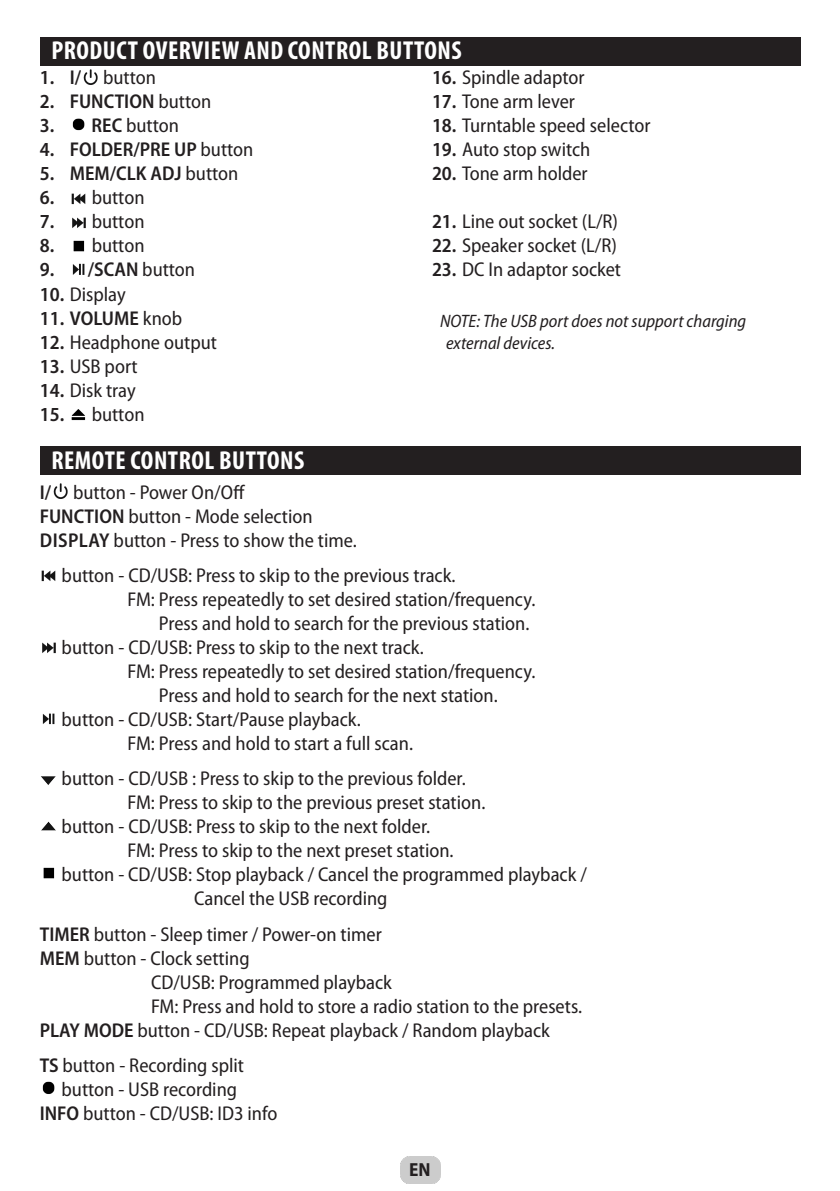
<style>
.page{position:relative;width:840px;height:1191px;background:#fff}
.page>*{position:absolute;margin:0;border:0;box-sizing:border-box;transform-origin:0 0}
.Nadpis{font:700 condensed 26px "Myriad Pro";letter-spacing:.02em;color:#fff}
.Text{font:semi-condensed 20px/24px "Myriad Pro";color:#231f20}
.t1{font:600 semi-condensed 20px "Myriad Pro";color:#231f20}
.t2{font:700 semi-condensed 19px "Myriad Pro";color:#231f20}
.Note{font:italic semi-condensed 18px/21.6px "Myriad Pro";color:#231f20}
.s1{font-weight:600}
.s2{font-weight:400}
</style>
<div class="page">
<img style="left:400px;top:1157px;width:40px;height:26px">
<div style="left:40px;top:37px;width:759px;height:29px;background:#231f20"></div>
<div style="left:40px;top:446px;width:759px;height:29px;background:#231f20"></div>
<img style="left:83px;top:69px;width:15px;height:16px">
<img style="left:72px;top:118px;width:13px;height:13px">
<img style="left:71px;top:193px;width:15px;height:12px">
<img style="left:72px;top:217px;width:14px;height:12px">
<img style="left:73px;top:240px;width:12px;height:12px">
<img style="left:72px;top:263px;width:13px;height:12px">
<img style="left:71px;top:409px;width:15px;height:12px">
<img style="left:53px;top:483px;width:15px;height:16px">
<img style="left:41px;top:570px;width:15px;height:12px">
<img style="left:42px;top:642px;width:14px;height:12px">
<img style="left:42px;top:713px;width:13px;height:12px">
<img style="left:41px;top:776px;width:15px;height:9px">
<img style="left:41px;top:821px;width:15px;height:10px">
<img style="left:43px;top:867px;width:12px;height:12px">
<img style="left:42px;top:1081px;width:13px;height:13px">
<p class="Nadpis" style="left:51px;top:34px;width:412px">PRODUCT OVERVIEW AND CONTROL BUTTONS</p>
<p class="Text" style="left:40px;top:65px;width:118px"><span class="s1">1. I/</span> button</p>
<p class="t1" style="left:40px;top:89px;width:173px">2. FUNCTION <span class="s2">button</span></p>
<p class="Text" style="left:40px;top:113px;width:141px"><span class="s1">3. REC</span> button</p>
<p class="t1" style="left:40px;top:137px;width:215px">4. FOLDER/PRE UP <span class="s2">button</span></p>
<p class="t1" style="left:40px;top:161px;width:200px">5. MEM/CLK ADJ <span class="s2">button</span></p>
<p class="Text" style="left:40px;top:185px;width:106px"><span class="s1">6.</span> button</p>
<p class="Text" style="left:40px;top:209px;width:106px"><span class="s1">7.</span> button</p>
<p class="Text" style="left:40px;top:233px;width:106px"><span class="s1">8.</span> button</p>
<p class="t1" style="left:40px;top:257px;width:157px">9. /SCAN <span class="s2">button</span></p>
<p class="Text" style="left:40px;top:281px;width:87px"><span class="s1">10.</span> Display</p>
<p class="t1" style="left:40px;top:305px;width:144px">11. VOLUME <span class="s2">knob</span></p>
<p class="Text" style="left:40px;top:329px;width:179px"><span class="s1">12.</span> Headphone output</p>
<p class="Text" style="left:40px;top:353px;width:99px"><span class="s1">13.</span> USB port</p>
<p class="Text" style="left:40px;top:377px;width:97px"><span class="s1">14.</span> Disk tray</p>
<p class="Text" style="left:40px;top:401px;width:106px"><span class="s1">15.</span> button</p>
<p class="Text" style="left:432px;top:65px;width:154px"><span class="s1">16.</span> Spindle adaptor</p>
<p class="Text" style="left:432px;top:89px;width:144px"><span class="s1">17.</span> Tone arm lever</p>
<p class="Text" style="left:432px;top:113px;width:220px"><span class="s1">18.</span> Turntable speed selector</p>
<p class="Text" style="left:432px;top:137px;width:160px"><span class="s1">19.</span> Auto stop switch</p>
<p class="Text" style="left:432px;top:161px;width:157px"><span class="s1">20.</span> Tone arm holder</p>
<p class="Text" style="left:432px;top:209px;width:187px"><span class="s1">21.</span> Line out socket (L/R)</p>
<p class="Text" style="left:432px;top:233px;width:186px"><span class="s1">22.</span> Speaker socket (L/R)</p>
<p class="Text" style="left:432px;top:257px;width:190px"><span class="s1">23.</span> DC In adaptor socket</p>
<p class="Note" style="left:446px;top:310px;width:301px;text-indent:-6px">NOTE: The USB port does not support charging external devices.</p>
<p class="Nadpis" style="left:51px;top:444px;width:254px">REMOTE CONTROL BUTTONS</p>
<p class="Text" style="left:40px;top:479px;width:207px"><span class="s1">I/</span> button - Power On/Off</p>
<p class="Text" style="left:40px;top:503px;width:274px"><span class="s1">FUNCTION</span> button - Mode selection</p>
<p class="Text" style="left:40px;top:527px;width:318px"><span class="s1">DISPLAY</span> button - Press to show the time.</p>
<p class="Text" style="left:62px;top:563px;width:395px">button - CD/USB: Press to skip to the previous track.</p>
<p class="Text" style="left:127px;top:587px;width:409px">FM: Press repeatedly to set desired station/frequency.</p>
<p class="Text" style="left:159px;top:611px;width:372px">Press and hold to search for the previous station.</p>
<p class="Text" style="left:62px;top:635px;width:363px">button - CD/USB: Press to skip to the next track.</p>
<p class="Text" style="left:127px;top:659px;width:409px">FM: Press repeatedly to set desired station/frequency.</p>
<p class="Text" style="left:159px;top:683px;width:340px">Press and hold to search for the next station.</p>
<p class="Text" style="left:127px;top:707px;width:287px;text-indent:-66px">button - CD/USB: Start/Pause playback.<br>FM: Press and hold to start a full scan.</p>
<p class="Text" style="left:127px;top:766px;width:359px;text-indent:-66px">button - CD/USB : Press to skip to the previous folder.<br>FM: Press to skip to the previous preset station.</p>
<p class="Text" style="left:127px;top:814px;width:327px;text-indent:-66px">button - CD/USB: Press to skip to the next folder.<br>FM: Press to skip to the next preset station.</p>
<p class="Text" style="left:194px;top:862px;width:394px;text-indent:-133px">button - CD/USB: Stop playback / Cancel the programmed playback /<br>Cancel the USB recording</p>
<p class="Text" style="left:40px;top:921px;width:343px"><span class="s1">TIMER</span> button - Sleep timer / Power-on timer</p>
<p class="Text" style="left:40px;top:945px;width:211px"><span class="s1">MEM</span> button - Clock setting</p>
<p class="Text" style="left:151px;top:969px;width:242px">CD/USB: Programmed playback</p>
<p class="Text" style="left:151px;top:993px;width:432px">FM: Press and hold to store a radio station to the presets.</p>
<p class="Text" style="left:40px;top:1017px;width:511px"><span class="s1">PLAY MODE</span> button - CD/USB: Repeat playback / Random playback</p>
<p class="Text" style="left:40px;top:1053px;width:206px"><span class="s1">TS</span> button - Recording split</p>
<p class="Text" style="left:61px;top:1077px;width:177px">button - USB recording</p>
<p class="Text" style="left:40px;top:1101px;width:239px"><span class="s1">INFO</span> button - CD/USB: ID3 info</p>
<p class="t2" style="left:409px;top:1157px;width:23px">EN</p>
</div>
